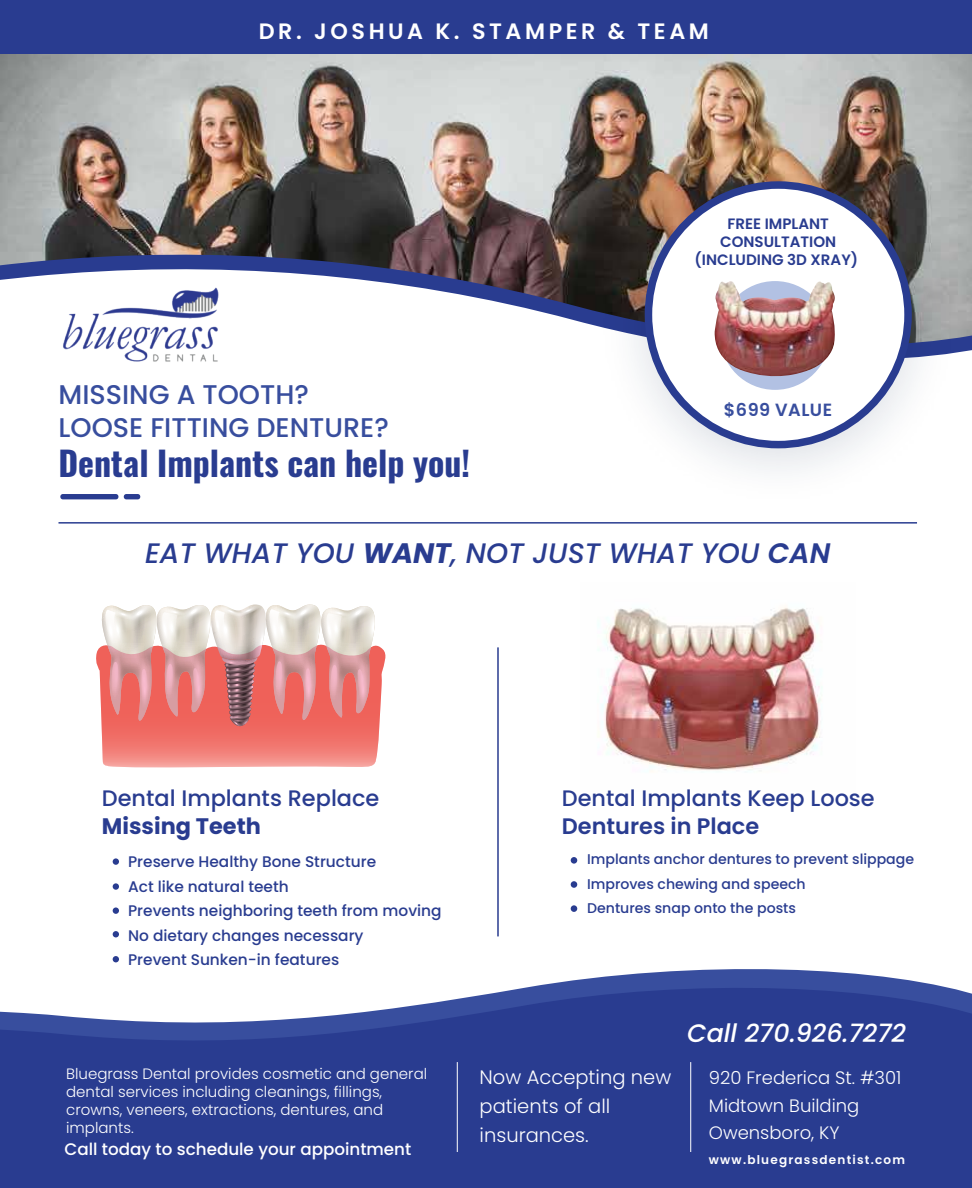
<style>
.page{position:relative;width:972px;height:1188px;background:#fff}
.page>*{position:absolute;margin:0;border:0;box-sizing:border-box;transform-origin:0 0}
.t1{font:700 33.75px "Oswald";color:#293c90}
.t2{font:italic 500 28.2px "Poppins";color:#293c90}
.t3{font:500 27px/32.4px "Poppins";color:#384e9e}
.t4{font:italic 500 25.2px "Poppins";color:#fff}
.t5{font:500 22.5px "Poppins";color:#293c90}
.t6{font:700 22.5px "Poppins";color:#293c90}
.t7{font:500 22.35px "Poppins";color:#293c90}
.t8{font:600 22.35px "Poppins";color:#293c90}
.t9{font:600 22.2px "Poppins";letter-spacing:.16em;color:#fff}
.t10{font:300 19.5px/29.1px "Poppins";color:#fff}
.t11{font:300 18px/27.5px "Poppins";color:#fff}
.t12{font:600 17.7px "Poppins";color:#384e9e}
.t13{font:500 16.8px "Poppins";color:#fff}
.t14{font:500 15.3px/24.2px "Poppins";color:#293c90}
.t15{font:300 15px/18px "Poppins";color:#fff}
.t16{font:600 15px/18px "Poppins";color:#293c90;text-align:center}
.t17{font:500 14.1px/25.7px "Poppins";color:#293c90}
.t18{font:600 12px "Poppins";letter-spacing:.1em;color:#fff}
.s1{font-weight:700}
.s2{font-weight:600}
</style>
<div class="page">
<svg style="left:112px;top:959px;width:774px;height:18px"></svg>
<div style="left:113px;top:858px;width:6px;height:7px;background:#293c90;border-radius:50%"></div>
<div style="left:113px;top:883px;width:6px;height:7px;background:#293c90;border-radius:50%"></div>
<div style="left:113px;top:907px;width:6px;height:7px;background:#293c90;border-radius:50%"></div>
<svg style="left:113px;top:931px;width:6px;height:6px"></svg>
<svg style="left:113px;top:956px;width:6px;height:6px"></svg>
<img style="left:0;top:53px;width:972px;height:269px">
<img style="left:580px;top:127px;width:392px;height:344px">
<div style="left:648px;top:185px;width:260px;height:260px;background:#fff;border-radius:50%"></div>
<div style="left:645px;top:181px;width:267px;height:267px;border:8px solid #293c90;border-radius:50%"></div>
<div style="left:60px;top:494px;width:58px;height:5px;background:#293c90;border-radius:3px"></div>
<div style="left:124px;top:494px;width:16px;height:5px;background:#293c90;border-radius:3px"></div>
<div style="left:571px;top:857px;width:6px;height:7px;background:#293c90;border-radius:50%"></div>
<div style="left:571px;top:881px;width:6px;height:7px;background:#293c90;border-radius:50%"></div>
<div style="left:571px;top:905px;width:6px;height:7px;background:#293c90;border-radius:50%"></div>
<hr style="left:497px;top:647px;width:2px;height:289px;background:#293c90">
<hr style="left:59px;top:522px;width:858px;height:2px;background:#293c90">
<svg style="left:0;top:977px;width:972px;height:211px;background:#3f509b"></svg>
<hr style="left:457px;top:1062px;width:1px;height:90px;background:#fff">
<hr style="left:690px;top:1062px;width:1px;height:90px;background:#fff">
<div style="left:720px;top:281px;width:110px;height:109px;background:#b2c1e3;border-radius:50%"></div>
<img style="left:714px;top:281px;width:121px;height:97px">
<svg style="left:96px;top:604px;width:290px;height:164px;background:#e69b96"></svg>
<img style="left:598px;top:607px;width:224px;height:163px">
<div style="left:0;top:0;width:972px;height:53px;background:#293c90"></div>
<img style="left:11px;top:202px;width:258px;height:160px">
<h3 class="t9" style="left:259px;top:19px;width:452px">DR. JOSHUA K. STAMPER &amp; TEAM</h3>
<h3 class="t3" style="left:58px;top:379px;width:332px">MISSING A TOOTH?<br>LOOSE FITTING DENTURE?</h3>
<h1 class="t1" style="left:59px;top:446px;width:413px">Dental Implants can help you!</h1>
<p class="t16" style="left:695px;top:214px;width:165px">FREE IMPLANT<br>CONSULTATION (INCLUDING 3D XRAY)</p>
<p class="t12" style="left:724px;top:399px;width:110px">$699 VALUE</p>
<h2 class="t2" style="left:145px;top:537px;width:687px">EAT WHAT YOU <span class="s1">WANT</span>, NOT JUST WHAT YOU <span class="s2">CAN</span></h2>
<h3 class="t5" style="left:102px;top:785px;width:279px">Dental Implants Replace</h3>
<h3 class="t6" style="left:102px;top:813px;width:161px">Missing Teeth</h3>
<p class="t14" style="left:128px;top:849px;width:250px;line-height:25.3px">Preserve Healthy Bone Structure<br>Act like natural teeth</p>
<p class="t14" style="left:128px;top:899px;width:315px">Prevents neighboring teeth from moving<br>No dietary changes necessary<br>Prevent Sunken-in features</p>
<p class="t15" style="left:66px;top:1065px;width:363px">Bluegrass Dental provides cosmetic and general dental services including cleanings, fillings, crowns, veneers, extractions, dentures, and implants.</p>
<p class="t13" style="left:64px;top:1140px;width:348px">Call today to schedule your appointment</p>
<h3 class="t7" style="left:562px;top:785px;width:314px">Dental Implants Keep Loose</h3>
<h3 class="t8" style="left:562px;top:813px;width:199px">Dentures in Place</h3>
<p class="t17" style="left:587px;top:846px;width:328px">Implants anchor dentures to prevent slippage<br>Improves chewing and speech</p>
<p class="t17" style="left:587px;top:895px;width:210px">Dentures snap onto the posts</p>
<h3 class="t4" style="left:687px;top:1019px;width:220px">Call 270.926.7272</h3>
<h3 class="t10" style="left:480px;top:1063px;width:193px">Now Accepting new patients of all insurances.</h3>
<p class="t11" style="left:709px;top:1064px;width:194px">920 Frederica St. #301<br>Midtown Building<br>Owensboro, KY</p>
<p class="t18" style="left:709px;top:1153px;width:198px">www.bluegrassdentist.com</p>
</div>
